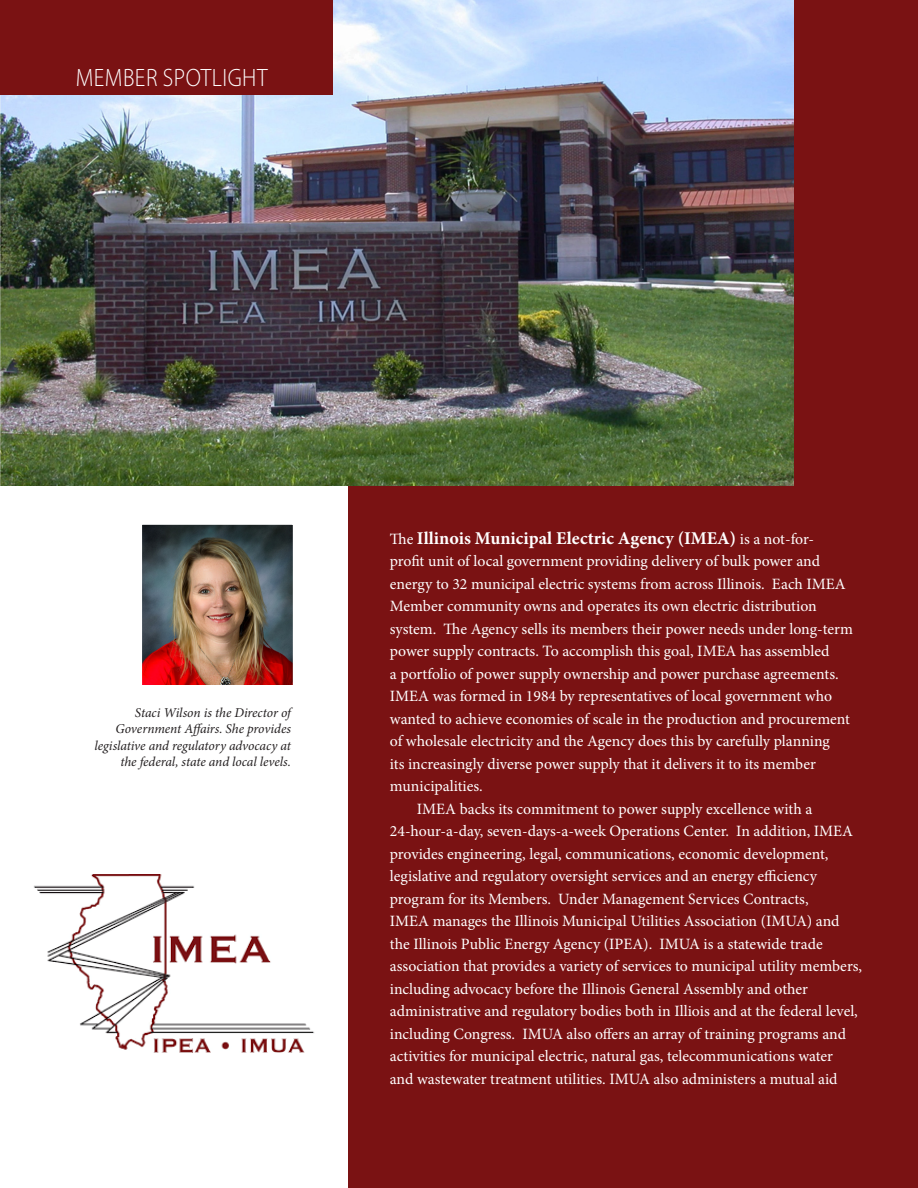
<style>
.page{position:relative;width:918px;height:1188px;background:#fff}
.page>*{position:absolute;margin:0;border:0;box-sizing:border-box;transform-origin:0 0}
.t1{font:300 25.2px "Myriad Pro";letter-spacing:.02em;color:#fff;scale:.9 1}
.BusLeader-text{font:700 18px "Minion Pro";color:#fff}
.BusLeader-text-2{font:15.75px/22.5px "Minion Pro";color:#fff}
.BusLeader-phototag{font:italic 13.5px/16.5px "Minion Pro";letter-spacing:-.005em;color:#231f20;text-align:right}
.s1{font-weight:400;font-size:15.75px}
</style>
<div class="page">
<div style="left:349px;top:0;width:569px;height:1188px;background:#7a1213"></div>
<img style="left:144px;top:526px;width:147px;height:159px">
<div style="left:141px;top:523px;width:153px;height:175px;border:2px solid #fff"></div>
<img style="left:0;top:0;width:794px;height:486px">
<div style="left:0;top:0;width:333px;height:94px;background:#7a1213"></div>
<img style="left:33px;top:875px;width:282px;height:177px">
<p class="t1" style="left:76px;top:63px;width:215px">MEMBER SPOTLIGHT</p>
<p class="BusLeader-phototag" style="left:95px;top:704px;width:198px">Staci Wilson is the Director of Government Affairs. She provides legislative and regulatory advocacy at the federal, state and local levels.</p>
<p class="BusLeader-text" style="left:390px;top:525px;width:426px"><span class="s1">The</span> Illinois Municipal Electric Agency (IMEA) <span class="s1">is a not-for-</span></p>
<p class="BusLeader-text-2" style="left:390px;top:550px;width:465px">profit unit of local government providing delivery of bulk power and energy to 32 municipal electric systems from across Illinois. Each IMEA Member community owns and operates its own electric distribution system. The Agency sells its members their power needs under long-term power supply contracts. To accomplish this goal, IMEA has assembled<br>a portfolio of power supply ownership and power purchase agreements.<br>IMEA was formed in 1984 by representatives of local government who wanted to achieve economies of scale in the production and procurement of wholesale electricity and the Agency does this by carefully planning<br>its increasingly diverse power supply that it delivers it to its member municipalities.</p>
<p class="BusLeader-text-2" style="left:390px;top:797px;width:474px;text-indent:27px">IMEA backs its commitment to power supply excellence with a 24-hour-a-day, seven-days-a-week Operations Center. In addition, IMEA provides engineering, legal, communications, economic development, legislative and regulatory oversight services and an energy efficiency program for its Members. Under Management Services Contracts,<br>IMEA manages the Illinois Municipal Utilities Association (IMUA) and the Illinois Public Energy Agency (IPEA). IMUA is a statewide trade association that provides a variety of services to municipal utility members, including advocacy before the Illinois General Assembly and other administrative and regulatory bodies both in Illiois and at the federal level, including Congress. IMUA also offers an array of training programs and activities for municipal electric, natural gas, telecommunications water<br>and wastewater treatment utilities. IMUA also administers a mutual aid</p>
</div>
